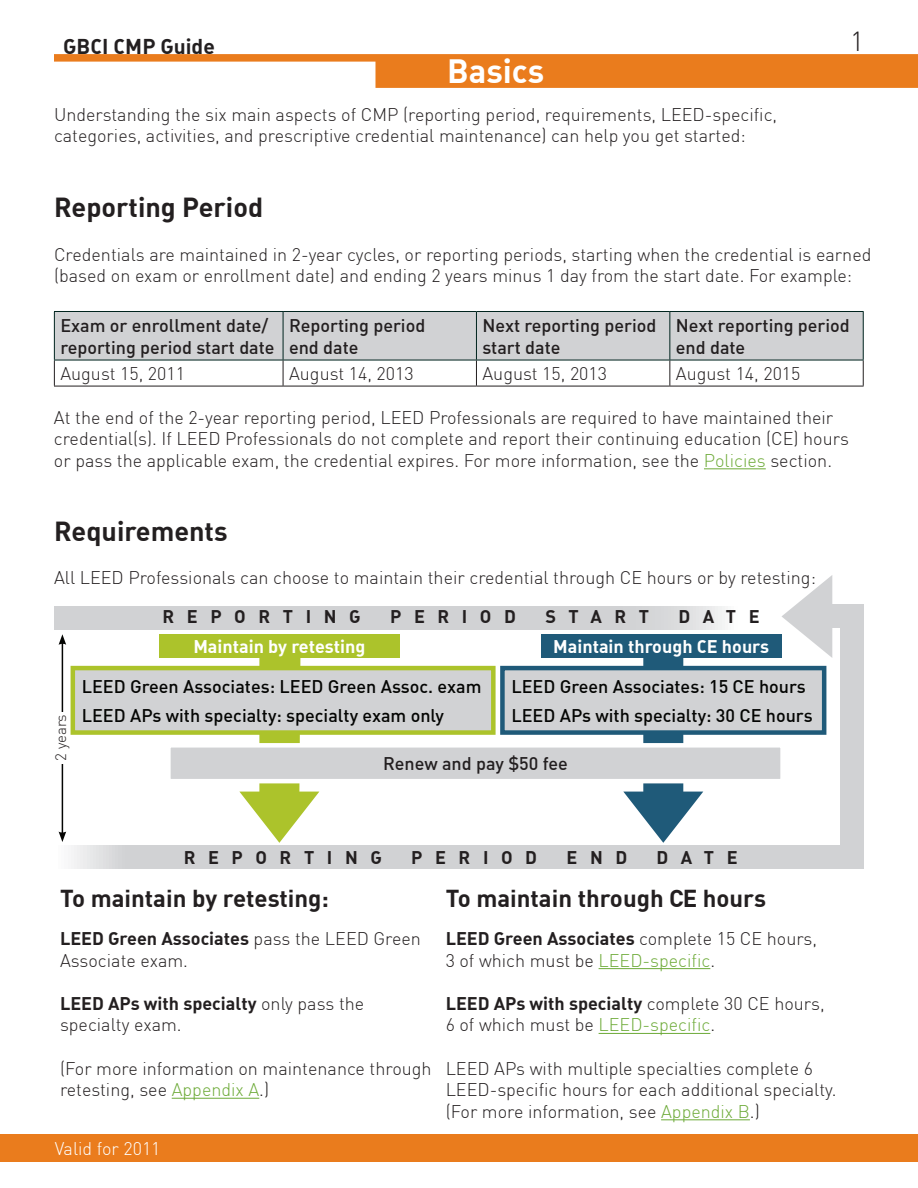
<style>
.page{position:relative;width:918px;height:1188px;background:#fff}
.page>*{position:absolute;margin:0;border:0;box-sizing:border-box;transform-origin:0 0}
.t1{font:33px "DIN Bold Alternate";color:#fff}
.t2{font:27px "DIN Bold Alternate";color:#231f20}
.t3{font:300 27px "DIN";color:#231f20}
.t4{font:700 24px "DIN";color:#231f20}
.t5{font:21px "DIN Bold Alternate";color:#231f20}
.t6{font:300 18px/21.6px "DIN";color:#231f20}
.t7{font:18px "DIN Bold Alternate";color:#231f20}
.t8{font:500 18px/22.5px "DIN";color:#231f20}
.t9{font:500 18px/28.3px "DIN";color:#040503}
.t10{font:18px "DIN Bold Alternate";color:#fff}
.t11{font:18px "DIN Bold Alternate";letter-spacing:.7em;color:#231f20}
.t12{font:300 18px "DIN";color:#fff}
.t13{font:300 15px "DIN";letter-spacing:-.005em;color:#231f20}
.s1{color:#6daa38}
.s2{font-family:"DIN";font-weight:300}
</style>
<div class="page">
<div style="left:54px;top:54px;width:864px;height:8px;background:#ea7c1d"></div>
<div style="left:375px;top:61px;width:543px;height:27px;background:#ea7c1d"></div>
<div style="left:0;top:1134px;width:918px;height:27px;background:#ea7c1d"></div>
<div style="left:54px;top:606px;width:810px;height:24px;background:#d1d2d4"></div>
<div style="left:54px;top:845px;width:810px;height:24px;background:#d1d2d4"></div>
<svg style="left:623px;top:658px;width:80px;height:185px"></svg>
<svg style="left:239px;top:658px;width:80px;height:185px"></svg>
<div style="left:502px;top:668px;width:322px;height:65px;background:#d1d2d4"></div>
<div style="left:500px;top:666px;width:326px;height:69px;border:4px solid #1f5a79"></div>
<div style="left:73px;top:668px;width:420px;height:65px;background:#d1d2d4"></div>
<div style="left:71px;top:666px;width:425px;height:69px;border:4px solid #acc32b"></div>
<div style="left:168px;top:745px;width:615px;height:36px;background:#d1d2d4"></div>
<div style="left:166px;top:743px;width:619px;height:40px;border:4px solid #fff"></div>
<div style="left:815px;top:605px;width:49px;height:23px;background:#d1d2d4"></div>
<svg style="left:782px;top:575px;width:50px;height:83px"></svg>
<div style="left:840px;top:618px;width:24px;height:247px;background:#d1d2d4"></div>
<hr style="left:62px;top:642px;width:1px;height:192px;background:#040503">
<svg style="left:59px;top:634px;width:7px;height:11px"></svg>
<svg style="left:59px;top:832px;width:7px;height:10px"></svg>
<div style="left:541px;top:634px;width:241px;height:24px;background:#1f5a79"></div>
<div style="left:159px;top:634px;width:241px;height:24px;background:#acc32b"></div>
<div style="left:54px;top:712px;width:13px;height:51px;background:#fff"></div>
<hr style="left:704px;top:468px;width:62px;height:1px;background:#6daa38">
<svg style="left:54px;top:312px;width:810px;height:74px"></svg>
<hr style="left:54px;top:386px;width:229px;height:1px;background:#231f20">
<hr style="left:283px;top:386px;width:193px;height:1px;background:#231f20">
<hr style="left:476px;top:386px;width:194px;height:1px;background:#231f20">
<hr style="left:670px;top:386px;width:194px;height:1px;background:#231f20">
<hr style="left:54px;top:311px;width:229px;height:1px;background:#00241e">
<hr style="left:54px;top:312px;width:1px;height:48px;background:#00241e">
<hr style="left:283px;top:311px;width:193px;height:1px;background:#00241e">
<hr style="left:283px;top:312px;width:1px;height:48px;background:#00241e">
<hr style="left:476px;top:311px;width:194px;height:1px;background:#00241e">
<hr style="left:476px;top:312px;width:1px;height:48px;background:#00241e">
<hr style="left:670px;top:311px;width:194px;height:1px;background:#00241e">
<hr style="left:669px;top:312px;width:1px;height:48px;background:#00241e">
<hr style="left:863px;top:312px;width:1px;height:48px;background:#00241e">
<hr style="left:54px;top:360px;width:229px;height:1px;background:#00241e">
<hr style="left:283px;top:360px;width:193px;height:1px;background:#00241e">
<hr style="left:476px;top:360px;width:194px;height:1px;background:#00241e">
<hr style="left:670px;top:360px;width:194px;height:1px;background:#00241e">
<hr style="left:172px;top:1098px;width:87px;height:1px;background:#6daa38">
<hr style="left:599px;top:968px;width:111px;height:1px;background:#6daa38">
<hr style="left:599px;top:1033px;width:111px;height:1px;background:#6daa38">
<hr style="left:661px;top:1119px;width:89px;height:1px;background:#6daa38">
<p class="t5" style="left:63px;top:33px;width:153px">GBCI CMP Guide</p>
<h2 class="t3" style="left:850px;top:24px;width:15px">1</h2>
<h1 class="t1" style="left:447px;top:50px;width:99px">Basics</h1>
<p class="t6" style="left:54px;top:103px;width:725px">Understanding the six main aspects of CMP (reporting period, requirements, LEED-specific, categories, activities, and prescriptive credential maintenance) can help you get started:</p>
<h2 class="t2" style="left:54px;top:190px;width:211px">Reporting Period</h2>
<p class="t6" style="left:54px;top:243px;width:819px">Credentials are maintained in 2-year cycles, or reporting periods, starting when the credential is earned (based on exam or enrollment date) and ending 2 years minus 1 day from the start date. For example:</p>
<p class="t8" style="left:60px;top:313px;width:216px">Exam or enrollment date/ reporting period start date</p>
<p class="t8" style="left:289px;top:313px;width:138px">Reporting period end date</p>
<p class="t8" style="left:482px;top:313px;width:175px">Next reporting period start date</p>
<p class="t8" style="left:676px;top:313px;width:175px">Next reporting period end date</p>
<p class="t6" style="left:60px;top:363px;width:126px">August 15, 2011</p>
<p class="t6" style="left:289px;top:363px;width:126px">August 14, 2013</p>
<p class="t6" style="left:482px;top:363px;width:126px">August 15, 2013</p>
<p class="t6" style="left:676px;top:363px;width:126px">August 14, 2015</p>
<p class="t6" style="left:54px;top:406px;width:796px">At the end of the 2-year reporting period, LEED Professionals are required to have maintained their credential(s). If LEED Professionals do not complete and report their continuing education (CE) hours or pass the applicable exam, the credential expires. For more information, see the <span class="s1">Policies</span> section.</p>
<h2 class="t2" style="left:54px;top:514px;width:175px">Requirements</h2>
<p class="t6" style="left:54px;top:567px;width:763px">All LEED Professionals can choose to maintain their credential through CE hours or by retesting:</p>
<p class="t11" style="left:163px;top:605px;width:200px">REPORTING</p>
<p class="t7" style="left:390px;top:605px;width:127px">PERIOD</p>
<p class="t7" style="left:545px;top:605px;width:105px">START</p>
<p class="t7" style="left:679px;top:605px;width:83px">DATE</p>
<p class="t13" style="left:51px;top:761px;width:48px;rotate:-90deg">2 years</p>
<p class="t10" style="left:193px;top:635px;width:174px">Maintain by retesting</p>
<p class="t10" style="left:553px;top:635px;width:218px">Maintain through CE hours</p>
<p class="t9" style="left:82px;top:672px;width:401px">LEED Green Associates: LEED Green Assoc. exam<br>LEED APs with specialty: specialty exam only</p>
<p class="t8" style="left:383px;top:752px;width:186px">Renew and pay $50 fee</p>
<p class="t9" style="left:511px;top:672px;width:303px">LEED Green Associates: 15 CE hours<br>LEED APs with specialty: 30 CE hours</p>
<p class="t11" style="left:184px;top:846px;width:200px">REPORTING</p>
<p class="t7" style="left:411px;top:846px;width:127px">PERIOD</p>
<p class="t7" style="left:567px;top:846px;width:62px">END</p>
<p class="t7" style="left:657px;top:846px;width:83px">DATE</p>
<h3 class="t4" style="left:60px;top:882px;width:271px">To maintain by retesting:</h3>
<h3 class="t4" style="left:446px;top:882px;width:322px">To maintain through CE hours</h3>
<p class="t7" style="left:60px;top:927px;width:362px">LEED Green Associates <span class="s2">pass the LEED Green</span></p>
<p class="t6" style="left:60px;top:949px;width:130px">Associate exam.</p>
<p class="t7" style="left:60px;top:992px;width:306px">LEED APs with specialty <span class="s2">only pass the</span></p>
<p class="t6" style="left:60px;top:1014px;width:123px">specialty exam.</p>
<p class="t6" style="left:60px;top:1057px;width:373px">(For more information on maintenance through retesting, see <span class="s1">Appendix A</span>.)</p>
<p class="t7" style="left:446px;top:927px;width:373px">LEED Green Associates <span class="s2">complete 15 CE hours,</span></p>
<p class="t6" style="left:446px;top:949px;width:271px">3 of which must be <span class="s1">LEED-specific</span>.</p>
<p class="t7" style="left:446px;top:992px;width:380px">LEED APs with specialty <span class="s2">complete 30 CE hours,</span></p>
<p class="t6" style="left:446px;top:1014px;width:271px">6 of which must be <span class="s1">LEED-specific</span>.</p>
<p class="t6" style="left:446px;top:1057px;width:392px">LEED APs with multiple specialties complete 6<br>LEED-specific hours for each additional specialty. (For more information, see <span class="s1">Appendix B</span>.)</p>
<p class="t12" style="left:55px;top:1137px;width:107px">Valid for 2011</p>
</div>
